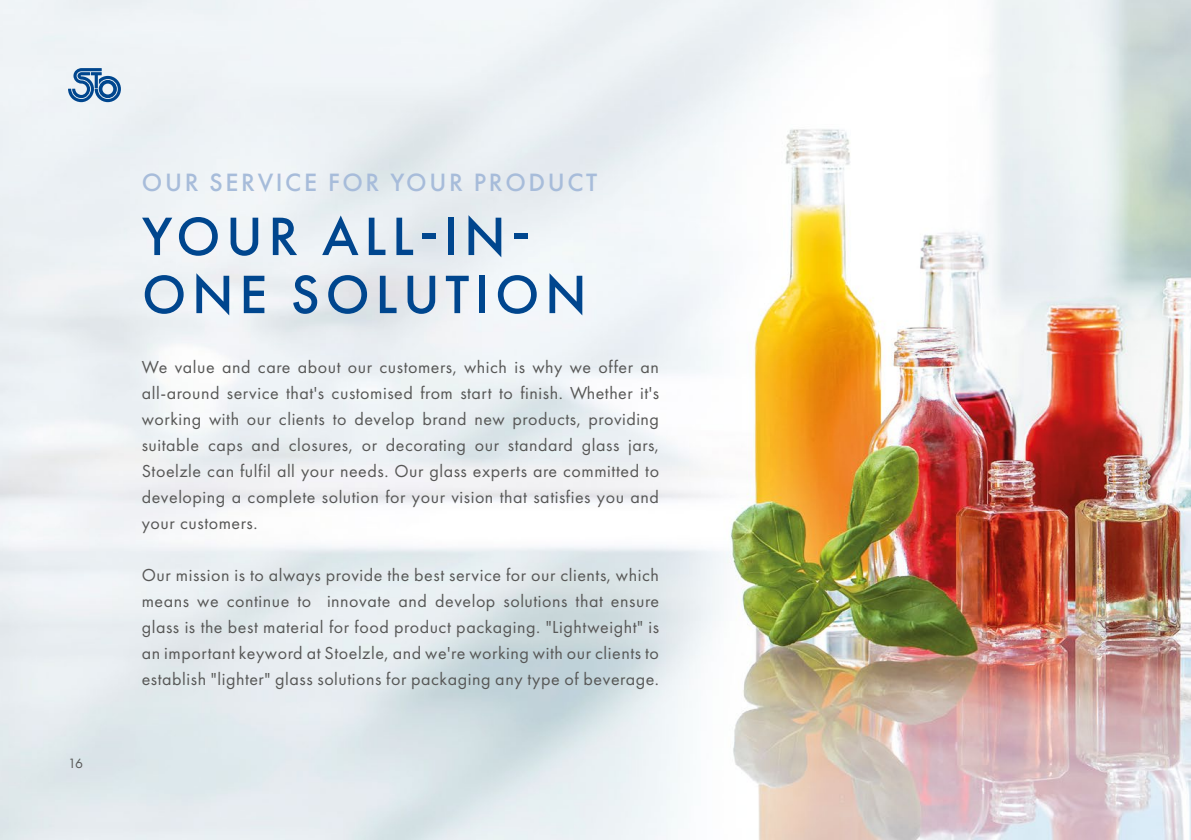
<style>
.page{position:relative;width:1191px;height:840px;background:#fff}
.page>*{position:absolute;margin:0;border:0;box-sizing:border-box;transform-origin:0 0}
.t1{font:500 56px/58px "Futura PT";letter-spacing:.1em;color:#00468e}
.t2{font:500 26px "Futura PT";letter-spacing:.1em;color:#a7bcda}
.t3{font:18px/26px "Futura PT";letter-spacing:.03em;color:#575756;text-align:justify}
.t4{font:14px "Futura PT";color:#575756}
</style>
<div class="page">
<img style="left:0;top:0;width:1191px;height:839px">
<svg style="left:68px;top:68px;width:53px;height:34px;background:#779cc1"></svg>
<p class="t4" style="left:68px;top:755px;width:16px">16</p>
<h2 class="t2" style="left:142px;top:167px;width:457px">OUR SERVICE FOR YOUR PRODUCT</h2>
<h1 class="t1" style="left:142px;top:207px;width:446px">YOUR ALL-IN-<br>ONE SOLUTION</h1>
<p class="t3" style="left:142px;top:354px;width:519px">We value and care about our customers, which is why we offer an all-around service that's customised from start to finish. Whether it's working with our clients to develop brand new products, providing suitable caps and closures, or decorating our standard glass jars, Stoelzle can fulfil all your needs. Our glass experts are committed to developing a complete solution for your vision that satisfies you and your customers.</p>
<p class="t3" style="left:142px;top:562px;width:519px">Our mission is to always provide the best service for our clients, which means we continue to innovate and develop solutions that ensure glass is the best material for food product packaging. "Lightweight" is an important keyword at Stoelzle, and we're working with our clients to establish "lighter" glass solutions for packaging any type of beverage.</p>
</div>
